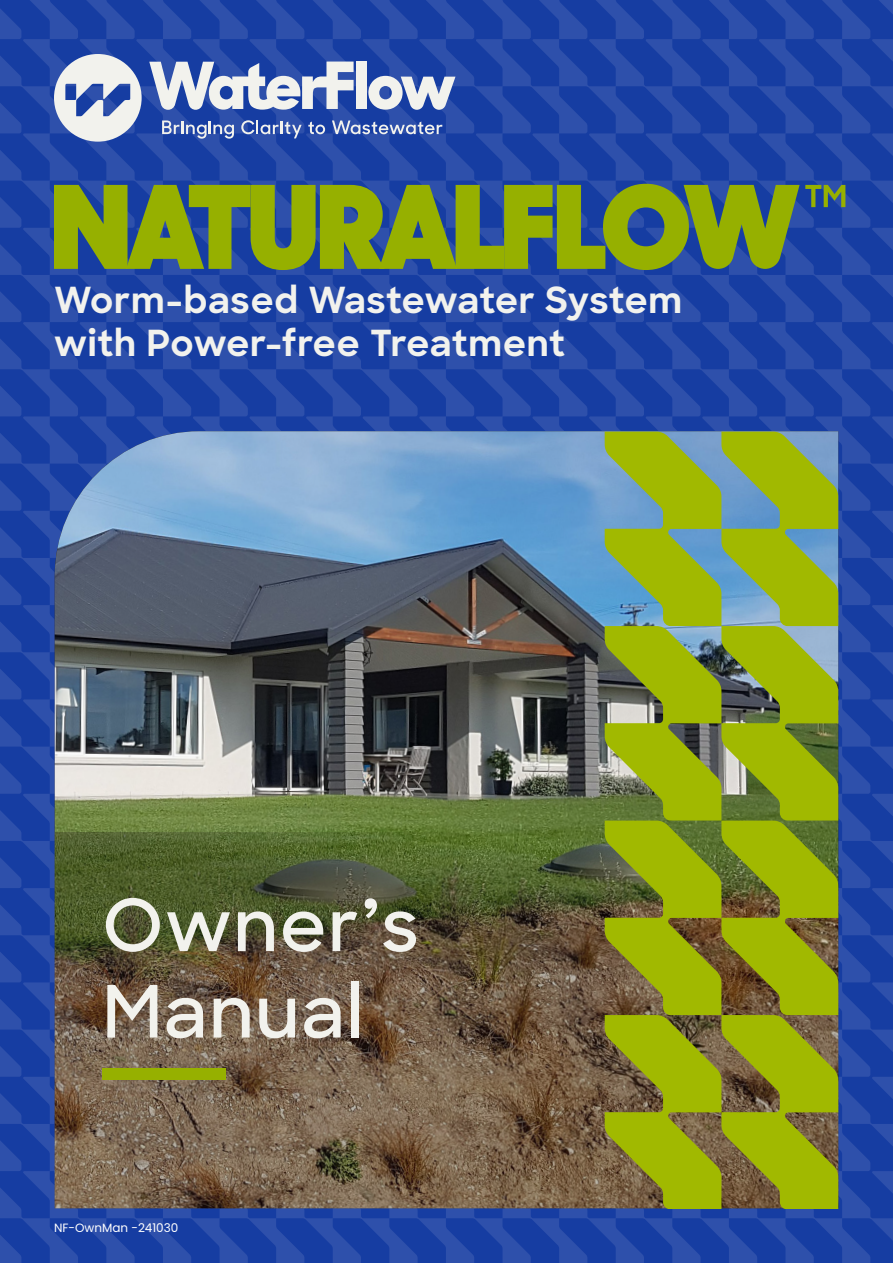
<style>
.page{position:relative;width:893px;height:1263px;background:#fff}
.page>*{position:absolute;margin:0;border:0;box-sizing:border-box;transform-origin:0 0}
.t1{font:600 72px "Sharp Sans";letter-spacing:.025em;color:#f2f2ed}
.t2{font:700 36px/43.2px "Sharp Sans";letter-spacing:.01em;color:#f2f2ed}
.t3{font:12px "Poppins";color:#fff}
</style>
<div class="page">
<img style="left:0;top:0;width:893px;height:1263px">
<p class="t2" style="left:54px;top:277px;width:630px">Worm-based Wastewater System with Power-free Treatment</p>
<p class="t1" style="left:102px;top:872px;width:318px">Owner’s</p>
<p class="t1" style="left:102px;top:959px;width:263px">Manual</p>
<p class="t3" style="left:54px;top:1221px;width:126px">NF-OwnMan -241030</p>
</div>
